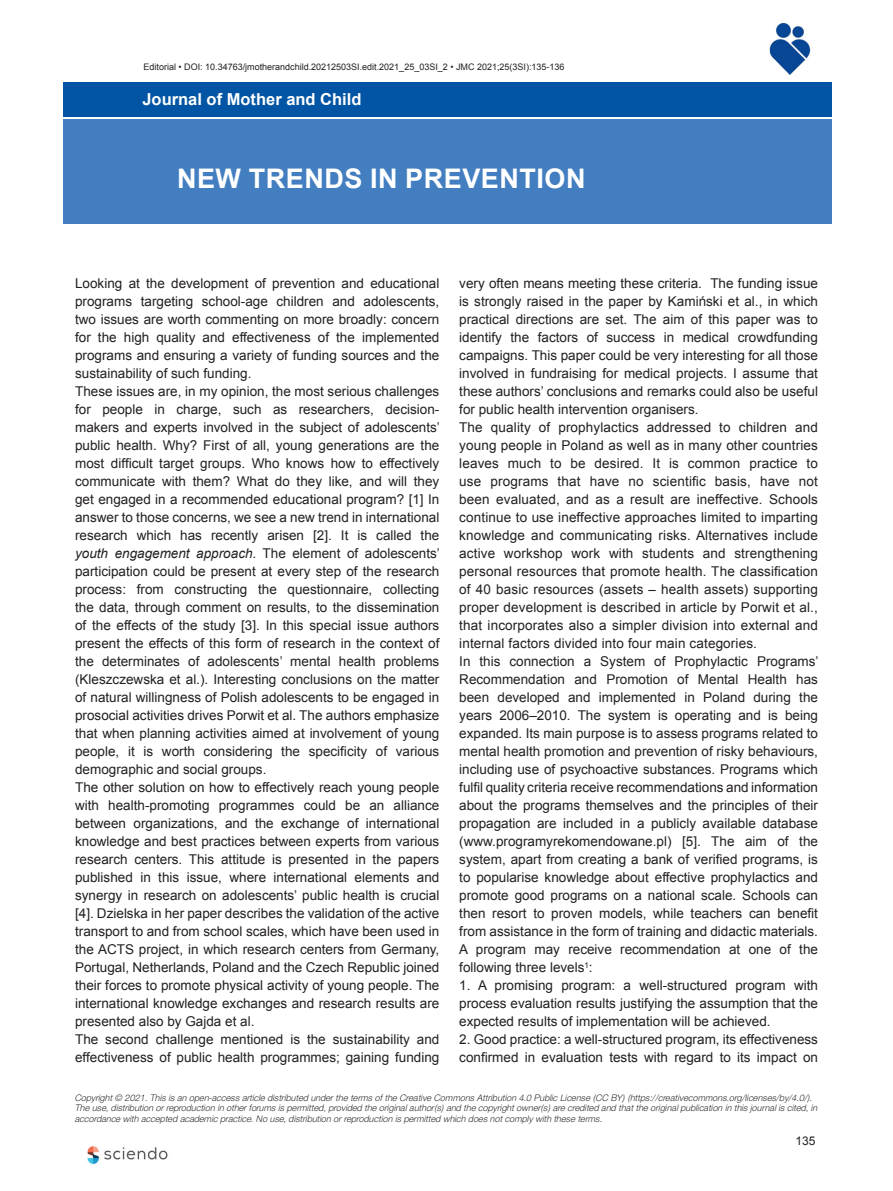
<style>
.page{position:relative;width:893px;height:1191px;background:#fff}
.page>*{position:absolute;margin:0;border:0;box-sizing:border-box;transform-origin:0 0}
.Tytul{font:700 27px "Arial";letter-spacing:.02em;color:#fff}
.t1{font:700 16.5px "Arial";color:#fff}
.TEKST{font:13.5px/18px "Arial";color:#231f20;text-align:justify}
.t2{font:12px "Arial";color:#231f20}
.t3{font:italic 9px/10.5px "Switzer EFN Light";color:#231f20}
.t4{font:9px "Arial";color:#231f20}
.s1{font-style:italic}
</style>
<div class="page">
<div style="left:63px;top:120px;width:769px;height:104px;background:#437ec1"></div>
<div style="left:63px;top:82px;width:769px;height:34px;background:#0155a4"></div>
<img style="left:769px;top:23px;width:42px;height:52px">
<img style="left:87px;top:1146px;width:81px;height:18px">
<p class="t4" style="left:144px;top:61px;width:423px">Editorial • DOI: 10.34763/jmotherandchild.20212503SI.edit.2021_25_03SI_2 • JMC 2021;25(3SI):135-136</p>
<p class="t1" style="left:142px;top:88px;width:221px">Journal of Mother and Child</p>
<p class="Tytul" style="left:177px;top:160px;width:410px">NEW TRENDS IN PREVENTION</p>
<p class="TEKST" style="left:75px;top:274px;width:366px">Looking at the development of prevention and educational programs targeting school-age children and adolescents, two issues are worth commenting on more broadly: concern for the high quality and effectiveness of the implemented programs and ensuring a variety of funding sources and the sustainability of such funding.</p>
<p class="TEKST" style="left:75px;top:382px;width:366px">These issues are, in my opinion, the most serious challenges for people in charge, such as researchers, decision&shy;makers and experts involved in the subject of adolescents’ public health. Why? First of all, young generations are the most difficult target groups. Who knows how to effectively communicate with them? What do they like, and will they get engaged in a recommended educational program? [1] In answer to those concerns, we see a new trend in international research which has recently arisen [2]. It is called the <span class="s1">youth engagement approach</span>. The element of adolescents’ participation could be present at every step of the research process: from constructing the questionnaire, collecting the data, through comment on results, to the dissemination of the effects of the study [3]. In this special issue authors present the effects of this form of research in the context of the determinates of adolescents’ mental health problems (Kleszczewska et al.). Interesting conclusions on the matter of natural willingness of Polish adolescents to be engaged in prosocial activities drives Porwit et al. The authors emphasize that when planning activities aimed at involvement of young people, it is worth considering the specificity of various demographic and social groups.</p>
<p class="TEKST" style="left:75px;top:778px;width:366px">The other solution on how to effectively reach young people with health-promoting programmes could be an alliance between organizations, and the exchange of international knowledge and best practices between experts from various research centers. This attitude is presented in the papers published in this issue, where international elements and synergy in research on adolescents’ public health is crucial [4]. Dzielska in her paper describes the validation of the active transport to and from school scales, which have been used in the ACTS project, in which research centers from Germany, Portugal, Netherlands, Poland and the Czech Republic joined their forces to promote physical activity of young people. The international knowledge exchanges and research results are presented also by Gajda et al.</p>
<p class="TEKST" style="left:75px;top:1030px;width:366px">The second challenge mentioned is the sustainability and effectiveness of public health programmes; gaining funding</p>
<p class="TEKST" style="left:459px;top:274px;width:360px">very often means meeting these criteria. The funding issue is strongly raised in the paper by Kamiński et al., in which practical directions are set. The aim of this paper was to identify the factors of success in medical crowdfunding campaigns. This paper could be very interesting for all those involved in fundraising for medical projects. I assume that these authors’ conclusions and remarks could also be useful for public health intervention organisers.</p>
<p class="TEKST" style="left:459px;top:418px;width:360px">The quality of prophylactics addressed to children and young people in Poland as well as in many other countries leaves much to be desired. It is common practice to use programs that have no scientific basis, have not been evaluated, and as a result are ineffective. Schools continue to use ineffective approaches limited to imparting knowledge and communicating risks. Alternatives include active workshop work with students and strengthening personal resources that promote health. The classification of 40 basic resources (assets – health assets) supporting proper development is described in article by Porwit et al., that incorporates also a simpler division into external and internal factors divided into four main categories.</p>
<p class="TEKST" style="left:459px;top:652px;width:361px">In this connection a System of Prophylactic Programs’ Recommendation and Promotion of Mental Health has been developed and implemented in Poland during the years 2006–2010. The system is operating and is being expanded. Its main purpose is to assess programs related to mental health promotion and prevention of risky behaviours, including use of psychoactive substances. Programs which fulfil quality criteria receive recommendations and information about the programs themselves and the principles of their propagation are included in a publicly available database (www.programyrekomendowane.pl) [5]. The aim of the system, apart from creating a bank of verified programs, is to popularise knowledge about effective prophylactics and promote good programs on a national scale. Schools can then resort to proven models, while teachers can benefit from assistance in the form of training and didactic materials.</p>
<p class="TEKST" style="left:459px;top:940px;width:360px">A program may receive recommendation at one of the following three levels<sup>1</sup>:</p>
<p class="TEKST" style="left:459px;top:976px;width:360px">1. A promising program: a well-structured program with process evaluation results justifying the assumption that the expected results of implementation will be achieved.</p>
<p class="TEKST" style="left:459px;top:1030px;width:360px">2. Good practice: a well-structured program, its effectiveness confirmed in evaluation tests with regard to its impact on</p>
<p class="t3" style="left:75px;top:1092px;width:744px">Copyright © 2021. This is an open-access article distributed under the terms of the Creative Commons Attribution 4.0 Public License (CC BY) (https://creativecommons.org/licenses/by/4.0/).<br>The use, distribution or reproduction in other forums is permitted, provided the original author(s) and the copyright owner(s) are credited and that the original publication in this journal is cited, in accordance with accepted academic practice. No use, distribution or reproduction is permitted which does not comply with these terms.</p>
<p class="t2" style="left:795px;top:1133px;width:22px">135</p>
</div>
